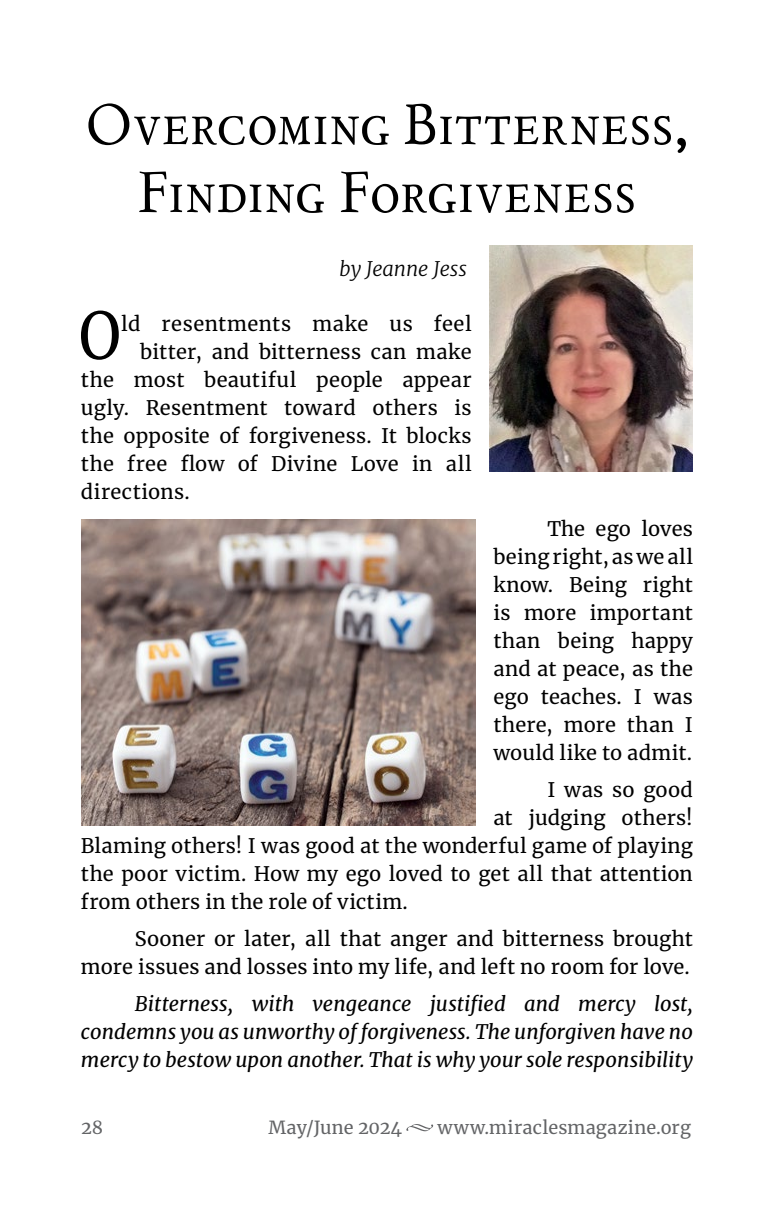
<style>
.page{position:relative;width:774px;height:1224px;background:#fff}
.page>*{position:absolute;margin:0;border:0;box-sizing:border-box;transform-origin:0 0}
.t1{font:64.6px "Merriweather";color:#000;scale:.89 1}
.t2{font:64px/68px "Griffos S Caps Font";color:#000;text-align:center;scale:.91 1}
.t3{font:20px/28px "Merriweather";letter-spacing:.01em;color:#000;text-align:justify}
.t4{font:italic 20px/28px "Merriweather";letter-spacing:.005em;color:#000;text-align:justify}
.t5{font:italic 300 20px "Merriweather";letter-spacing:-.005em;color:#000}
.t6{font:18px "Merriweather";letter-spacing:.015em;color:#636466}
</style>
<div class="page">
<svg style="left:406px;top:1124px;width:27px;height:7px"></svg>
<img style="left:490px;top:245px;width:203px;height:226px">
<img style="left:81px;top:520px;width:394px;height:305px">
<h2 class="t2" style="left:85px;top:96px;width:665px">Overcoming Bitterness,<br>Finding Forgiveness</h2>
<p class="t5" style="left:339px;top:255px;width:129px">by Jeanne Jess</p>
<h1 class="t1" style="left:79px;top:291px;width:48px">O</h1>
<p class="t3" style="left:121px;top:309px;width:352px">ld resentments make us feel</p>
<p class="t3" style="left:140px;top:337px;width:333px">bitter, and bitterness can make</p>
<p class="t3" style="left:81px;top:365px;width:392px">the most beautiful people appear</p>
<p class="t3" style="left:81px;top:393px;width:392px">ugly. Resentment toward others is</p>
<p class="t3" style="left:81px;top:421px;width:392px">the opposite of forgiveness. It blocks</p>
<p class="t3" style="left:81px;top:449px;width:392px">the free flow of Divine Love in all</p>
<p class="t3" style="left:81px;top:477px;width:110px">directions.</p>
<p class="t3" style="left:493px;top:514px;width:201px;text-indent:54px">The ego loves being right, as we all know. Being right is more important than being happy and at peace, as the ego teaches. I was there, more than I would like to admit.</p>
<p class="t3" style="left:547px;top:775px;width:147px">I was so good</p>
<p class="t3" style="left:493px;top:803px;width:201px">at judging others!</p>
<p class="t3" style="left:81px;top:831px;width:613px">Blaming others! I was good at the wonderful game of playing</p>
<p class="t3" style="left:81px;top:859px;width:613px">the poor victim. How my ego loved to get all that attention</p>
<p class="t3" style="left:81px;top:887px;width:328px">from others in the role of victim.</p>
<p class="t3" style="left:81px;top:924px;width:613px;text-align:right">Sooner or later, all that anger and bitterness brought more issues and losses into my life, and left no room for love.</p>
<p class="t4" style="left:81px;top:989px;width:614px;text-indent:54px">Bitterness, with vengeance justified and mercy lost, condemns you as unworthy of forgiveness. The unforgiven have no mercy to bestow upon another. That is why your sole responsibility</p>
<p class="t6" style="left:81px;top:1115px;width:24px">28</p>
<p class="t6" style="left:269px;top:1115px;width:135px">May/June 2024</p>
<p class="t6" style="left:437px;top:1115px;width:255px">www.miraclesmagazine.org</p>
</div>
